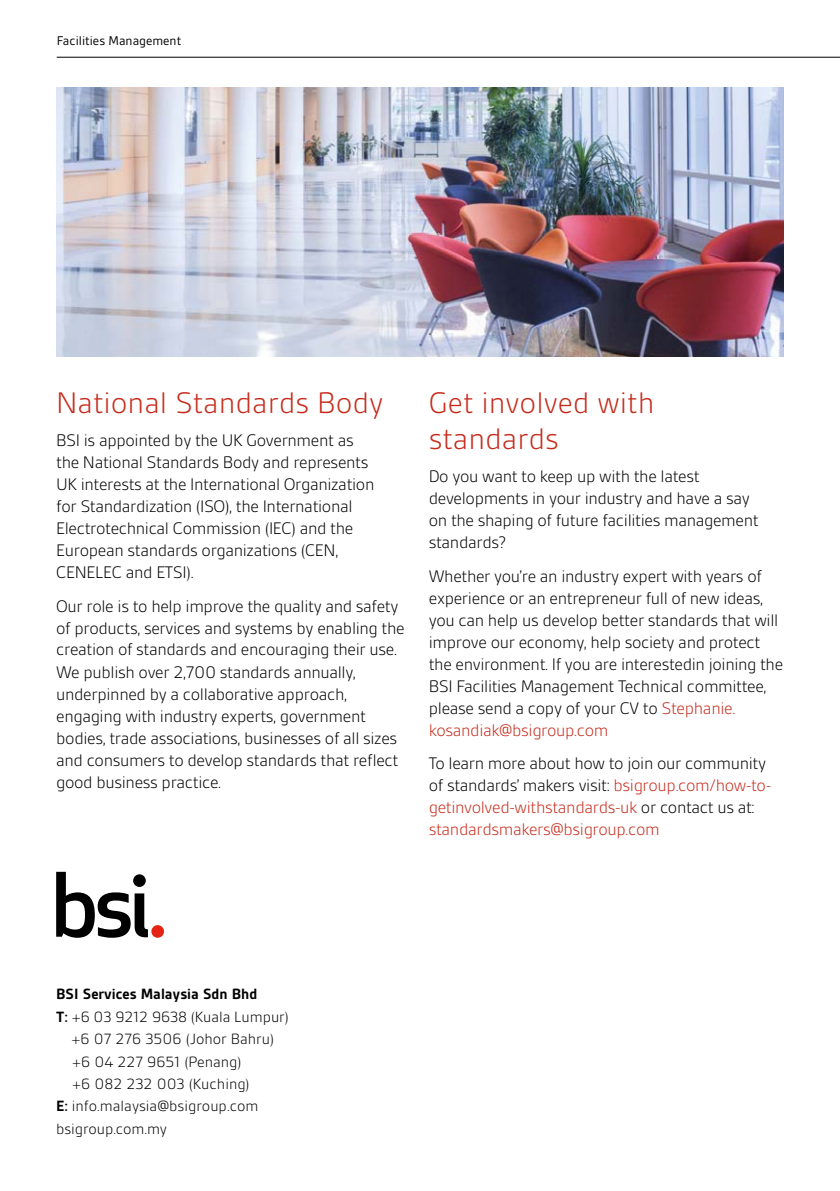
<style>
.page{position:relative;width:840px;height:1191px;background:#fff}
.page>*{position:absolute;margin:0;border:0;box-sizing:border-box;transform-origin:0 0}
.t1{font:300 32px/36px "BSI Gesta";color:#c62a1b}
.t2{font:300 18px/22px "BSI Gesta";letter-spacing:-.02em;color:#000}
.t3{font:300 18px/22px "BSI Gesta";letter-spacing:-.02em;color:#c62a1b}
.t4{font:300 16px "BSI Gesta";color:#000}
.t5{font:700 16px "BSI Gesta";color:#000}
.t6{font:13.6px "BSI Gesta";color:#000}
.s1{color:#c62a1b}
.s2{color:#000}
.s3{font-weight:700}
</style>
<div class="page">
<svg style="left:56px;top:871px;width:92px;height:66px"></svg>
<div style="left:151px;top:925px;width:13px;height:12px;background:#e42313;border-radius:50%"></div>
<hr style="left:57px;top:57px;width:782px;height:1px;background:#000">
<img style="left:56px;top:87px;width:726px;height:270px">
<p class="t6" style="left:57px;top:34px;width:126px">Facilities Management</p>
<h1 class="t1" style="left:56px;top:385px;width:328px">National Standards Body</h1>
<p class="t2" style="left:56px;top:429px;width:319px">BSI is appointed by the UK Government as the National Standards Body and represents UK interests at the International Organization for Standardization (ISO), the International Electrotechnical Commission (IEC) and the European standards organizations (CEN, CENELEC and ETSI).</p>
<p class="t2" style="left:56px;top:595px;width:350px">Our role is to help improve the quality and safety of products, services and systems by enabling the creation of standards and encouraging their use.<br>We publish over 2,700 standards annually, underpinned by a collaborative approach, engaging with industry experts, government bodies, trade associations, businesses of all sizes and consumers to develop standards that reflect good business practice.</p>
<h1 class="t1" style="left:428px;top:385px;width:227px">Get involved with standards</h1>
<p class="t2" style="left:428px;top:465px;width:331px">Do you want to keep up with the latest developments in your industry and have a say on the shaping of future facilities management standards?</p>
<p class="t2" style="left:428px;top:565px;width:356px">Whether you’re an industry expert with years of experience or an entrepreneur full of new ideas, you can help us develop better standards that will improve our economy, help society and protect the environment. If you are interestedin joining the BSI Facilities Management Technical committee, please send a copy of your CV to <span class="s1">Stephanie. kosandiak@bsigroup.com</span></p>
<p class="t3" style="left:428px;top:752px;width:344px"><span class="s2">To learn more about how to join our community of standards’ makers visit:</span> bsigroup.com/how-to&shy;getinvolved-withstandards-uk <span class="s2">or contact us at: </span>standardsmakers@bsigroup.com</p>
<p class="t5" style="left:56px;top:986px;width:202px">BSI Services Malaysia Sdn Bhd</p>
<p class="t4" style="left:56px;top:1008px;width:234px"><span class="s3">T:</span> +6 03 9212 9638 (Kuala Lumpur)</p>
<p class="t4" style="left:71px;top:1031px;width:204px">+6 07 276 3506 (Johor Bahru)</p>
<p class="t4" style="left:72px;top:1053px;width:171px">+6 04 227 9651 (Penang)</p>
<p class="t4" style="left:72px;top:1075px;width:179px">+6 082 232 003 (Kuching)</p>
<p class="t4" style="left:56px;top:1098px;width:204px"><span class="s3">E:</span> info.malaysia@bsigroup.com</p>
<p class="t4" style="left:56px;top:1120px;width:112px">bsigroup.com.my</p>
</div>
